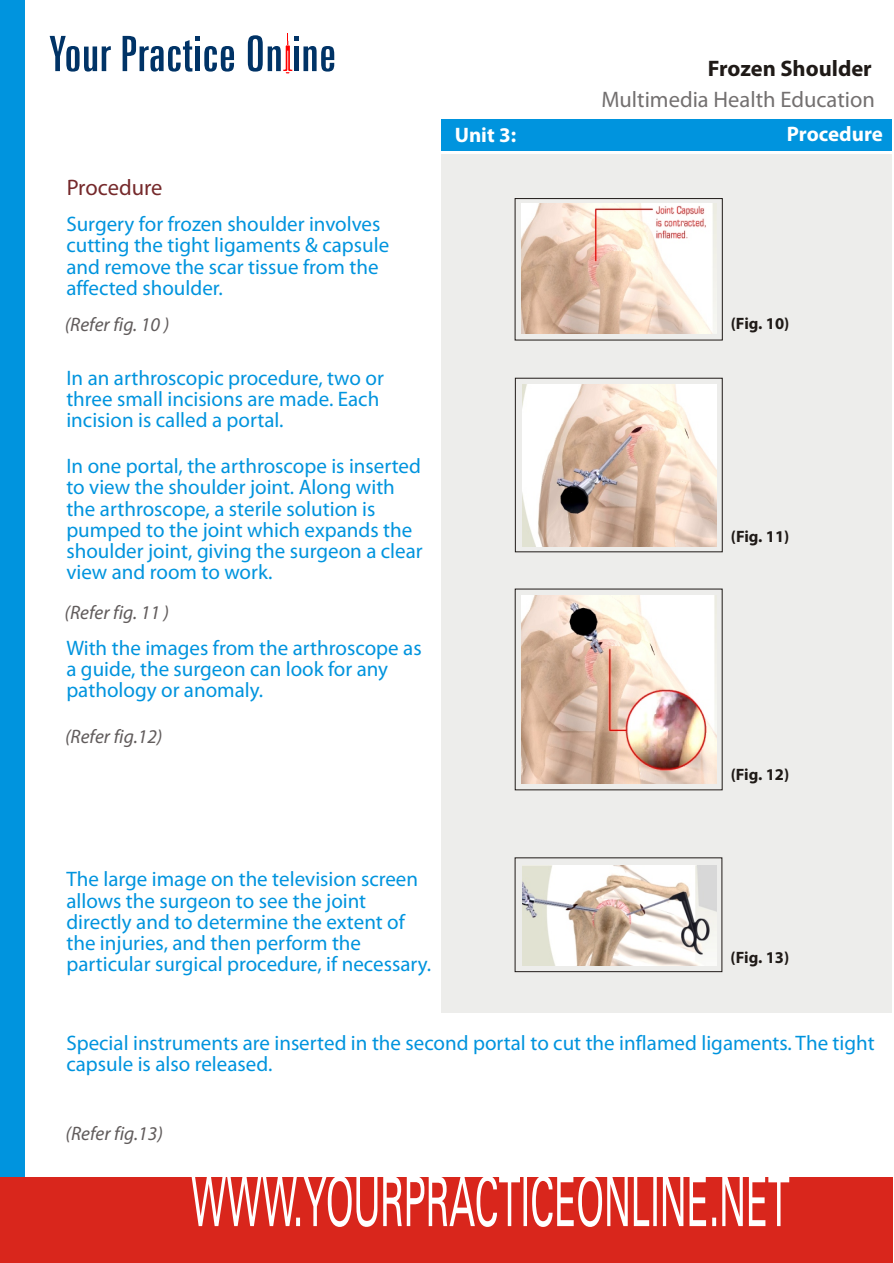
<style>
.page{position:relative;width:894px;height:1263px;background:#fff}
.page>*{position:absolute;margin:0;border:0;box-sizing:border-box;transform-origin:0 0}
.t1{font:22.5px "Myriad Pro";color:#737070}
.t2{font:700 22.5px "Myriad Pro";color:#1f1a17}
.t3{font:22.5px "Myriad Pro";color:#75292b}
.t4{font:21px/21.1px "Myriad Pro";color:#0094de}
.t5{font:700 21px "Myriad Pro";color:#fff}
.t6{font:italic 19.5px "Myriad Pro";color:#615c5c}
.t7{font:700 16.5px "Myriad Pro";color:#1f1a17}
</style>
<div class="page">
<div style="left:441px;top:154px;width:451px;height:858px;background:#ededeb"></div>
<div style="left:0;top:0;width:25px;height:1189px;background:#0094de"></div>
<svg style="left:248px;top:33px;width:86px;height:40px"></svg>
<div style="left:294px;top:47px;width:5px;height:24px;background:#036"></div>
<svg style="left:123px;top:36px;width:111px;height:36px"></svg>
<svg style="left:50px;top:36px;width:61px;height:36px"></svg>
<div style="left:0;top:1177px;width:892px;height:86px;background:#d9261c"></div>
<svg style="left:192px;top:1177px;width:597px;height:50px"></svg>
<div style="left:441px;top:119px;width:451px;height:32px;background:#0094de"></div>
<img style="left:522px;top:203px;width:195px;height:131px">
<div style="left:515px;top:198px;width:208px;height:142px;border:1px solid #1f1a17"></div>
<img style="left:522px;top:384px;width:195px;height:162px">
<div style="left:515px;top:378px;width:208px;height:174px;border:1px solid #1f1a17"></div>
<img style="left:521px;top:595px;width:195px;height:188px">
<img style="left:522px;top:866px;width:194px;height:100px">
<div style="left:515px;top:857px;width:207px;height:115px;border:1px solid #1f1a17"></div>
<p class="t2" style="left:708px;top:60px;width:166px">Frozen Shoulder</p>
<p class="t1" style="left:601px;top:91px;width:275px">Multimedia Health Education</p>
<p class="t3" style="left:67px;top:179px;width:97px">Procedure</p>
<p class="t4" style="left:66px;top:215px;width:324px">Surgery for frozen shoulder involves cutting the tight ligaments &amp; capsule and remove the scar tissue from the affected shoulder.</p>
<p class="t6" style="left:65px;top:317px;width:106px">(Refer fig. 10 )</p>
<p class="t4" style="left:66px;top:369px;width:319px">In an arthroscopic procedure, two or three small incisions are made. Each incision is called a portal.</p>
<p class="t4" style="left:66px;top:457px;width:358px">In one portal, the arthroscope is inserted to view the shoulder joint. Along with the arthroscope, a sterile solution is pumped to the joint which expands the shoulder joint, giving the surgeon a clear view and room to work.</p>
<p class="t6" style="left:65px;top:605px;width:106px">(Refer fig. 11 )</p>
<p class="t4" style="left:66px;top:639px;width:357px">With the images from the arthroscope as a guide, the surgeon can look for any pathology or anomaly.</p>
<p class="t6" style="left:65px;top:729px;width:99px">(Refer fig.12)</p>
<p class="t5" style="left:787px;top:127px;width:97px">Procedure</p>
<p class="t5" style="left:455px;top:127px;width:63px">Unit 3:</p>
<p class="t5" style="left:730px;top:127px;width:155px">Frozen Shoulder</p>
<p class="t5" style="left:499px;top:127px;width:13px">2</p>
<p class="t7" style="left:731px;top:317px;width:60px">(Fig. 10)</p>
<p class="t7" style="left:731px;top:530px;width:60px">(Fig. 11)</p>
<p class="t7" style="left:731px;top:768px;width:60px">(Fig. 12)</p>
<p class="t4" style="left:66px;top:871px;width:366px">The large image on the television screen allows the surgeon to see the joint directly and to determine the extent of the injuries, and then perform the particular surgical procedure, if necessary.</p>
<p class="t7" style="left:731px;top:951px;width:60px">(Fig. 13)</p>
<p class="t4" style="left:66px;top:1034px;width:810px">Special instruments are inserted in the second portal to cut the inflamed ligaments. The tight capsule is also released.</p>
<p class="t6" style="left:65px;top:1126px;width:99px">(Refer fig.13)</p>
</div>
